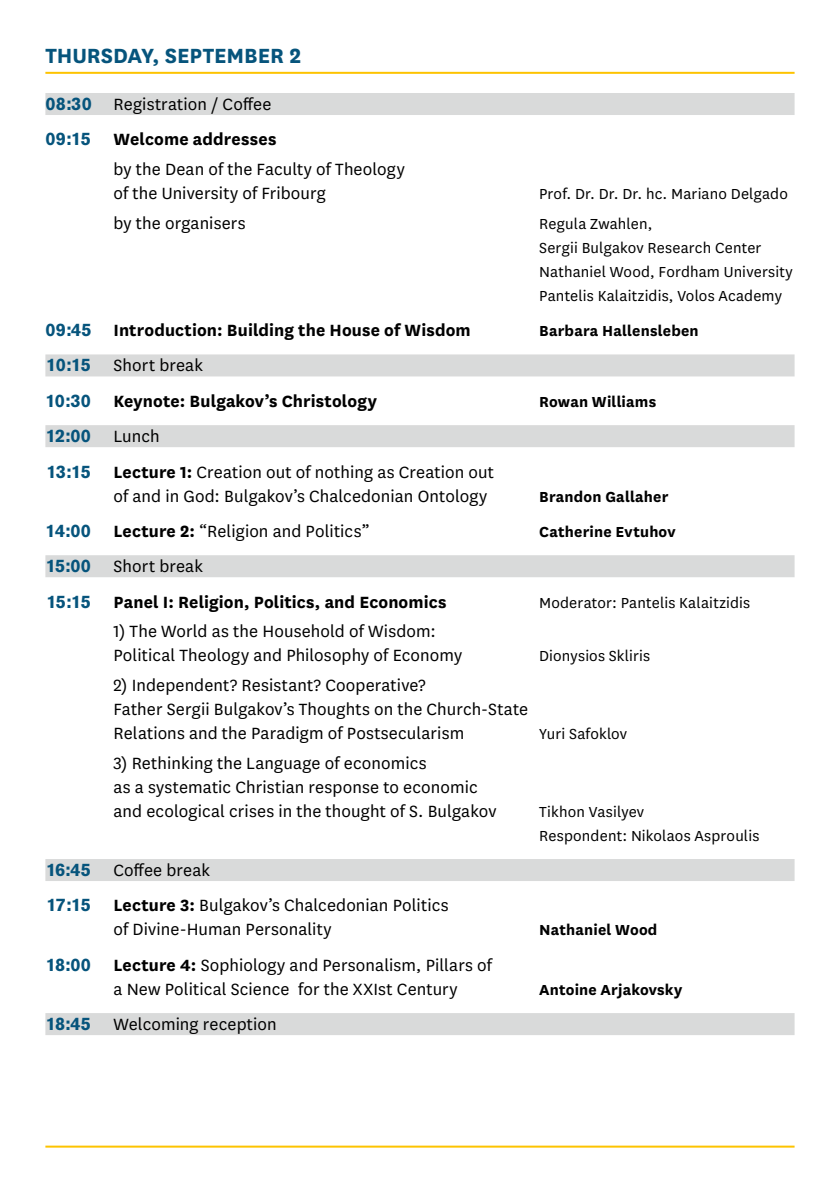
<style>
.page{position:relative;width:840px;height:1191px;background:#fff}
.page>*{position:absolute;margin:0;border:0;box-sizing:border-box;transform-origin:0 0}
.t1{font:700 24px "National Uni Fr";letter-spacing:-.005em;color:#06547c}
.t2{font:19px/24px "National Uni Fr";letter-spacing:.005em;color:#000}
.t3{font:700 19px/35.4px "National Uni Fr";letter-spacing:.005em;color:#000}
.t4{font:700 18px "Akzidenz Grotesk Pro";color:#06547c}
.t5{font:17px/24px "National Uni Fr";letter-spacing:.01em;color:#000}
.t6{font:700 17px "National Uni Fr";letter-spacing:.01em;color:#000}
.s1{font-family:"Akzidenz Grotesk Pro";font-weight:700;font-size:18px;color:#06547c}
.s2{font-weight:700}
.s3{font-family:"Akzidenz Grotesk Pro";font-size:18px;color:#06547c}
.s4{font-weight:400}
.s5{font-family:"National Uni Fr";font-weight:400;font-size:19px;color:#000}
</style>
<div class="page">
<hr style="left:45px;top:72px;width:749px;height:2px;background:#fdc300">
<div style="left:45px;top:93px;width:749px;height:22px;background:#d9dada"></div>
<div style="left:45px;top:354px;width:749px;height:22px;background:#d9dada"></div>
<div style="left:45px;top:425px;width:749px;height:22px;background:#d9dada"></div>
<div style="left:45px;top:555px;width:749px;height:22px;background:#d9dada"></div>
<div style="left:45px;top:859px;width:749px;height:22px;background:#d9dada"></div>
<div style="left:45px;top:1013px;width:749px;height:22px;background:#d9dada"></div>
<hr style="left:45px;top:1145px;width:749px;height:2px;background:#fdc300">
<p class="t1" style="left:45px;top:39px;width:257px">THURSDAY, SEPTEMBER 2</p>
<p class="t2" style="left:45px;top:86px;width:232px;line-height:35.4px"><span class="s1">08:30</span> Registration / Coffee<br><span class="s1">09:15</span> <span class="s2">Welcome addresses</span></p>
<p class="t2" style="left:113px;top:156px;width:293px">by the Dean of the Faculty of Theology of the University of Fribourg</p>
<p class="t5" style="left:539px;top:181px;width:250px">Prof. Dr. Dr. Dr. hc. Mariano Delgado</p>
<p class="t2" style="left:113px;top:210px;width:133px">by the organisers</p>
<p class="t5" style="left:539px;top:211px;width:255px">Regula Zwahlen,<br>Sergii Bulgakov Research Center<br>Nathaniel Wood, Fordham University<br>Pantelis Kalaitzidis, Volos Academy</p>
<p class="t3" style="left:45px;top:311px;width:426px"><span class="s3">09:45</span> Introduction: Building the House of Wisdom</p>
<p class="t6" style="left:539px;top:319px;width:161px">Barbara Hallensleben</p>
<p class="t3" style="left:45px;top:346px;width:333px"><span class="s3">10:15</span> <span class="s4">Short break<br></span><span class="s3">10:30</span> Keynote: Bulgakov’s Christology</p>
<p class="t6" style="left:539px;top:389px;width:118px">Rowan Williams</p>
<p class="t4" style="left:46px;top:424px;width:115px">12:00 <span class="s5">Lunch</span></p>
<p class="t2" style="left:113px;top:459px;width:381px;text-indent:-67px"><span class="s1">13:15</span> <span class="s2">Lecture 1:</span> Creation out of nothing as Creation out of and in God: Bulgakov’s Chalcedonian Ontology</p>
<p class="t6" style="left:539px;top:484px;width:131px">Brandon Gallaher</p>
<p class="t2" style="left:45px;top:518px;width:325px"><span class="s1">14:00</span> <span class="s2">Lecture 2:</span> “Religion and Politics”</p>
<p class="t6" style="left:539px;top:519px;width:138px">Catherine Evtuhov</p>
<p class="t3" style="left:46px;top:547px;width:402px"><span class="s3">15:00</span> <span class="s4">Short break<br></span><span class="s3">15:15</span> Panel I: Religion, Politics, and Economics</p>
<p class="t5" style="left:539px;top:589px;width:212px">Moderator: Pantelis Kalaitzidis</p>
<p class="t2" style="left:113px;top:618px;width:350px">1) The World as the Household of Wisdom:<br>Political Theology and Philosophy of Economy</p>
<p class="t2" style="left:113px;top:672px;width:416px">2) Independent? Resistant? Cooperative?<br>Father Sergii Bulgakov’s Thoughts on the Church-State<br>Relations and the Paradigm of Postsecularism</p>
<p class="t2" style="left:113px;top:750px;width:384px">3) Rethinking the Language of economics<br>as a systematic Christian response to economic and ecological crises in the thought of S. Bulgakov</p>
<p class="t5" style="left:539px;top:643px;width:112px">Dionysios Skliris</p>
<p class="t5" style="left:539px;top:721px;width:89px">Yuri Safoklov</p>
<p class="t5" style="left:539px;top:798px;width:221px">Tikhon Vasilyev<br>Respondent: Nikolaos Asproulis</p>
<p class="t2" style="left:46px;top:851px;width:403px;line-height:35.4px"><span class="s1">16:45</span> Coffee break<br><span class="s1">17:15</span> <span class="s2">Lecture 3:</span> Bulgakov’s Chalcedonian Politics</p>
<p class="t2" style="left:113px;top:916px;width:219px">of Divine-Human Personality</p>
<p class="t6" style="left:539px;top:918px;width:120px">Nathaniel Wood</p>
<p class="t2" style="left:113px;top:952px;width:380px;text-indent:-68px"><span class="s1">18:00</span> <span class="s2">Lecture 4:</span> Sophiology and Personalism, Pillars of a New Political Science for the XXIst Century</p>
<p class="t6" style="left:539px;top:977px;width:145px">Antoine Arjakovsky</p>
<p class="t2" style="left:46px;top:1011px;width:232px"><span class="s1">18:45</span> Welcoming reception</p>
</div>
